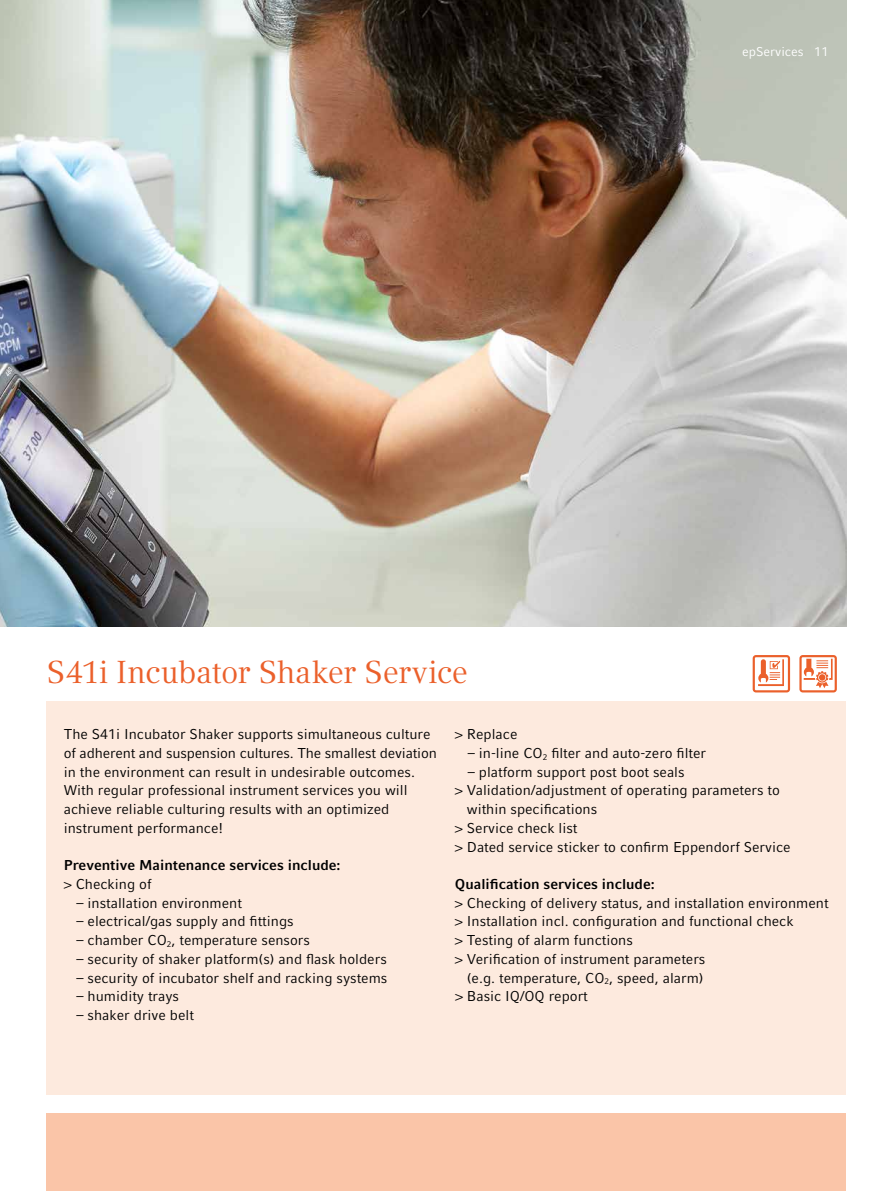
<style>
.page{position:relative;width:893px;height:1191px;background:#fff}
.page>*{position:absolute;margin:0;border:0;box-sizing:border-box;transform-origin:0 0}
.t1{font:31.5px "Compatil Textfor Eppendorf";letter-spacing:-.01em;color:#eb602b}
.t2{font:14.25px/18.8px "Compatil Factfor Eppendorf";color:#000}
.t3{font:700 14.25px/18.8px "Compatil Factfor Eppendorf";color:#000}
.t4{font:12.75px "Compatil Factfor Eppendorf";color:#fff}
.s1{font-family:"Compatil Text LT Com";font-weight:400}
.s2{font-weight:400}
.s3{font-family:"Compatil Text LT Com"}
</style>
<div class="page">
<div style="left:47px;top:702px;width:799px;height:392px;background:#fdeade"></div>
<img style="left:0;top:0;width:846px;height:627px">
<div style="left:47px;top:1113px;width:799px;height:78px;background:#fac5a8"></div>
<svg style="left:799px;top:655px;width:38px;height:37px"></svg>
<svg style="left:753px;top:655px;width:37px;height:37px"></svg>
<h1 class="t1" style="left:47px;top:654px;width:423px">S41i Incubator Shaker Service</h1>
<p class="t4" style="left:742px;top:44px;width:88px">epServices 11</p>
<p class="t2" style="left:64px;top:725px;width:375px">The S41i Incubator Shaker supports simultaneous culture of adherent and suspension cultures. The smallest deviation in the environment can result in undesirable outcomes.<br>With regular professional instrument services you will achieve reliable culturing results with an optimized instrument performance!</p>
<p class="t3" style="left:64px;top:856px;width:278px">Preventive Maintenance services include: <span class="s1">&gt;</span> <span class="s2">Checking of</span></p>
<p class="t2" style="left:77px;top:893px;width:167px">– installation environment</p>
<p class="t2" style="left:77px;top:912px;width:219px">– electrical/gas supply and fittings</p>
<p class="t2" style="left:77px;top:931px;width:235px">– chamber CO<sub>2</sub>, temperature sensors</p>
<p class="t2" style="left:77px;top:949px;width:312px">– security of shaker platform(s) and flask holders</p>
<p class="t2" style="left:77px;top:968px;width:312px">– security of incubator shelf and racking systems</p>
<p class="t2" style="left:77px;top:987px;width:104px">– humidity trays</p>
<p class="t2" style="left:77px;top:1005px;width:119px">– shaker drive belt</p>
<p class="t2" style="left:455px;top:725px;width:64px"><span class="s3">&gt;</span> Replace</p>
<p class="t2" style="left:468px;top:743px;width:240px">– in-line CO<sub>2</sub> filter and auto-zero filter</p>
<p class="t2" style="left:468px;top:762px;width:218px">– platform support post boot seals</p>
<p class="t2" style="left:455px;top:781px;width:326px"><span class="s3">&gt;</span> Validation/adjustment of operating parameters to</p>
<p class="t2" style="left:467px;top:800px;width:132px">within specifications</p>
<p class="t2" style="left:455px;top:818px;width:124px"><span class="s3">&gt;</span> Service check list</p>
<p class="t2" style="left:455px;top:837px;width:337px"><span class="s3">&gt;</span> Dated service sticker to confirm Eppendorf Service</p>
<p class="t3" style="left:455px;top:874px;width:201px">Qualification services include:</p>
<p class="t2" style="left:455px;top:893px;width:375px"><span class="s3">&gt;</span> Checking of delivery status, and installation environment</p>
<p class="t2" style="left:455px;top:912px;width:340px"><span class="s3">&gt;</span> Installation incl. configuration and functional check</p>
<p class="t2" style="left:455px;top:931px;width:179px"><span class="s3">&gt;</span> Testing of alarm functions</p>
<p class="t2" style="left:455px;top:949px;width:252px"><span class="s3">&gt;</span> Verification of instrument parameters</p>
<p class="t2" style="left:467px;top:968px;width:238px">(e.g. temperature, CO<sub>2</sub>, speed, alarm)</p>
<p class="t2" style="left:455px;top:987px;width:134px"><span class="s3">&gt;</span> Basic IQ/OQ report</p>
</div>
